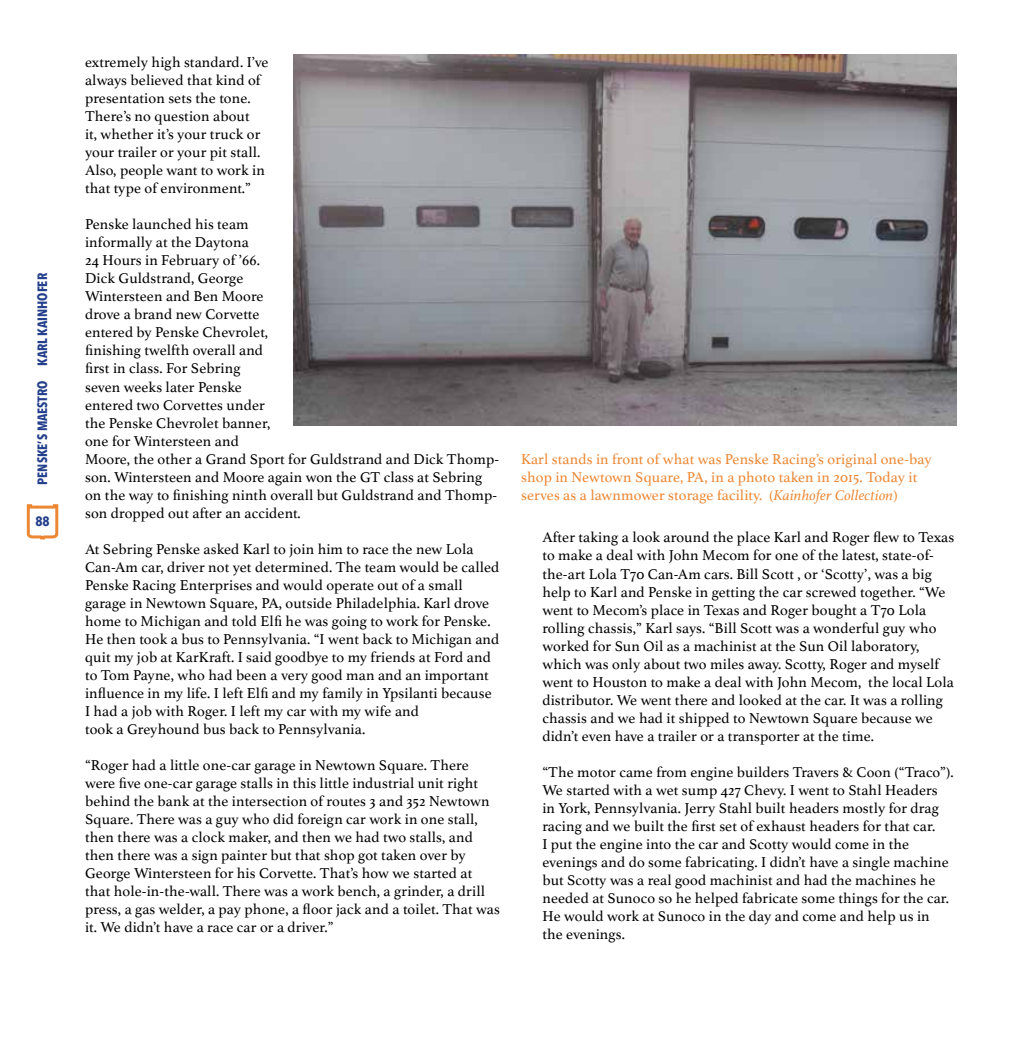
<style>
.page{position:relative;width:1021px;height:1043px;background:#fff}
.page>*{position:absolute;margin:0;border:0;box-sizing:border-box;transform-origin:0 0}
.t1{font:15px/18px "Athelas";letter-spacing:.01em;color:#000}
.t2{font:15px/18px "Athelas";letter-spacing:.01em;color:#ec8733}
.t3{font:700 13.5px "Avenir Next Condensed";color:#243f8b}
.s1{font-style:italic}
</style>
<div class="page">
<svg style="left:26px;top:504px;width:33px;height:36px"></svg>
<img style="left:294px;top:54px;width:663px;height:371px">
<p class="t3" style="left:34px;top:484px;width:213px;rotate:-90deg">PENSKE’S MAESTRO KARL KAINHOFER</p>
<p class="t3" style="left:35px;top:513px;width:16px">88</p>
<p class="t1" style="left:85px;top:53px;width:185px">extremely high standard. I’ve always believed that kind of presentation sets the tone.<br>There’s no question about<br>it, whether it’s your truck or your trailer or your pit stall.<br>Also, people want to work in that type of environment.”</p>
<p class="t1" style="left:85px;top:215px;width:415px">Penske launched his team<br>informally at the Daytona<br>24 Hours in February of ’66.<br>Dick Guldstrand, George<br>Wintersteen and Ben Moore<br>drove a brand new Corvette<br>entered by Penske Chevrolet,<br>finishing twelfth overall and<br>first in class. For Sebring<br>seven weeks later Penske<br>entered two Corvettes under<br>the Penske Chevrolet banner,<br>one for Wintersteen and<br>Moore, the other a Grand Sport for Guldstrand and Dick Thomp&shy;son. Wintersteen and Moore again won the GT class at Sebring on the way to finishing ninth overall but Guldstrand and Thomp&shy;son dropped out after an accident.</p>
<p class="t1" style="left:85px;top:539px;width:416px">At Sebring Penske asked Karl to join him to race the new Lola Can-Am car, driver not yet determined. The team would be called Penske Racing Enterprises and would operate out of a small garage in Newtown Square, PA, outside Philadelphia. Karl drove home to Michigan and told Elfi he was going to work for Penske.<br>He then took a bus to Pennsylvania. “I went back to Michigan and quit my job at KarKraft. I said goodbye to my friends at Ford and to Tom Payne, who had been a very good man and an important influence in my life. I left Elfi and my family in Ypsilanti because I had a job with Roger. I left my car with my wife and<br>took a Greyhound bus back to Pennsylvania.</p>
<p class="t1" style="left:85px;top:755px;width:416px">“Roger had a little one-car garage in Newtown Square. There were five one-car garage stalls in this little industrial unit right behind the bank at the intersection of routes 3 and 352 Newtown Square. There was a guy who did foreign car work in one stall, then there was a clock maker, and then we had two stalls, and then there was a sign painter but that shop got taken over by George Wintersteen for his Corvette. That’s how we started at that hole-in-the-wall. There was a work bench, a grinder, a drill press, a gas welder, a pay phone, a floor jack and a toilet. That was it. We didn’t have a race car or a driver.”</p>
<p class="t2" style="left:521px;top:449px;width:412px">Karl stands in front of what was Penske Racing’s original one-bay shop in Newtown Square, PA, in a photo taken in 2015. Today it serves as a lawnmower storage facility. (<span class="s1">Kainhofer Collection</span>)</p>
<p class="t1" style="left:542px;top:528px;width:413px">After taking a look around the place Karl and Roger flew to Texas to make a deal with John Mecom for one of the latest, state-of&shy;the-art Lola T70 Can-Am cars. Bill Scott , or ‘Scotty’, was a big help to Karl and Penske in getting the car screwed together. “We went to Mecom’s place in Texas and Roger bought a T70 Lola rolling chassis,” Karl says. “Bill Scott was a wonderful guy who worked for Sun Oil as a machinist at the Sun Oil laboratory, which was only about two miles away. Scotty, Roger and myself went to Houston to make a deal with John Mecom, the local Lola distributor. We went there and looked at the car. It was a rolling chassis and we had it shipped to Newtown Square because we didn’t even have a trailer or a transporter at the time.</p>
<p class="t1" style="left:542px;top:762px;width:413px">“The motor came from engine builders Travers &amp; Coon (“Traco”).<br>We started with a wet sump 427 Chevy. I went to Stahl Headers in York, Pennsylvania. Jerry Stahl built headers mostly for drag racing and we built the first set of exhaust headers for that car.<br>I put the engine into the car and Scotty would come in the evenings and do some fabricating. I didn’t have a single machine but Scotty was a real good machinist and had the machines he needed at Sunoco so he helped fabricate some things for the car.<br>He would work at Sunoco in the day and come and help us in the evenings.</p>
</div>
